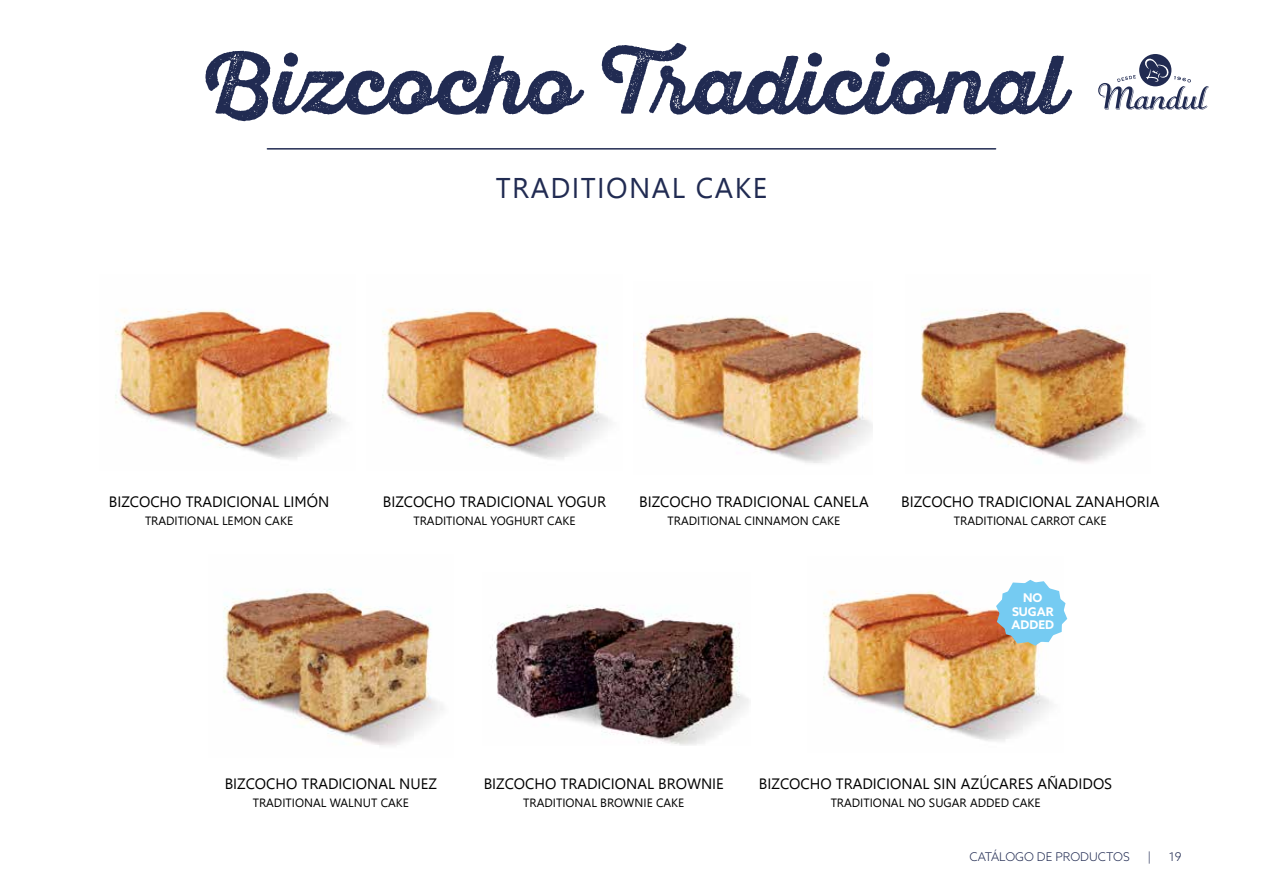
<style>
.page{position:relative;width:1263px;height:893px;background:#fff}
.page>*{position:absolute;margin:0;border:0;box-sizing:border-box;transform-origin:0 0}
.t1{font:700 82.5px "Sant Elia Rough";color:#212b52}
.t2{font:28.5px "Leelawadee";letter-spacing:.05em;color:#212b52}
.t3{font:15px "Leelawadee";color:#000}
.t4{font:12px "Leelawadee";color:#000}
.t5{font:300 12px "Azo Sans";color:#212b52}
.t6{font:700 12px/13.5px "Azo Sans";color:#fff;text-align:center}
</style>
<div class="page">
<svg style="left:1098px;top:54px;width:111px;height:56px"></svg>
<img style="left:115px;top:309px;width:228px;height:150px">
<img style="left:382px;top:309px;width:228px;height:150px">
<img style="left:641px;top:316px;width:232px;height:147px">
<img style="left:920px;top:309px;width:221px;height:154px">
<img style="left:223px;top:588px;width:220px;height:158px">
<img style="left:490px;top:605px;width:259px;height:140px">
<img style="left:823px;top:579px;width:228px;height:162px">
<svg style="left:996px;top:580px;width:71px;height:66px"></svg>
<hr style="left:267px;top:148px;width:728px;height:2px;background:#212b52">
<h1 class="t1" style="left:199px;top:37px;width:866px">Bizcocho Tradicional</h1>
<h2 class="t2" style="left:496px;top:171px;width:273px">TRADITIONAL CAKE</h2>
<p class="t3" style="left:109px;top:493px;width:222px">BIZCOCHO TRADICIONAL LIMÓN</p>
<p class="t4" style="left:145px;top:514px;width:150px">TRADITIONAL LEMON CAKE</p>
<p class="t3" style="left:383px;top:493px;width:225px">BIZCOCHO TRADICIONAL YOGUR</p>
<p class="t4" style="left:413px;top:514px;width:164px">TRADITIONAL YOGHURT CAKE</p>
<p class="t3" style="left:639px;top:493px;width:231px">BIZCOCHO TRADICIONAL CANELA</p>
<p class="t4" style="left:668px;top:514px;width:174px">TRADITIONAL CINNAMON CAKE</p>
<p class="t3" style="left:901px;top:493px;width:260px">BIZCOCHO TRADICIONAL ZANAHORIA</p>
<p class="t4" style="left:954px;top:514px;width:154px">TRADITIONAL CARROT CAKE</p>
<p class="t6" style="left:1011px;top:591px;width:44px">NO<br>SUGAR<br>ADDED</p>
<p class="t3" style="left:225px;top:775px;width:214px">BIZCOCHO TRADICIONAL NUEZ</p>
<p class="t4" style="left:253px;top:796px;width:158px">TRADITIONAL WALNUT CAKE</p>
<p class="t3" style="left:484px;top:775px;width:242px">BIZCOCHO TRADICIONAL BROWNIE</p>
<p class="t4" style="left:523px;top:796px;width:162px">TRADITIONAL BROWNIE CAKE</p>
<p class="t3" style="left:759px;top:775px;width:355px">BIZCOCHO TRADICIONAL SIN AZÚCARES AÑADIDOS</p>
<p class="t4" style="left:831px;top:796px;width:211px">TRADITIONAL NO SUGAR ADDED CAKE</p>
<p class="t5" style="left:969px;top:849px;width:162px">CATÁLOGO DE PRODUCTOS</p>
<p class="t5" style="left:1147px;top:849px;width:5px">|</p>
<p class="t5" style="left:1169px;top:849px;width:14px">19</p>
</div>
